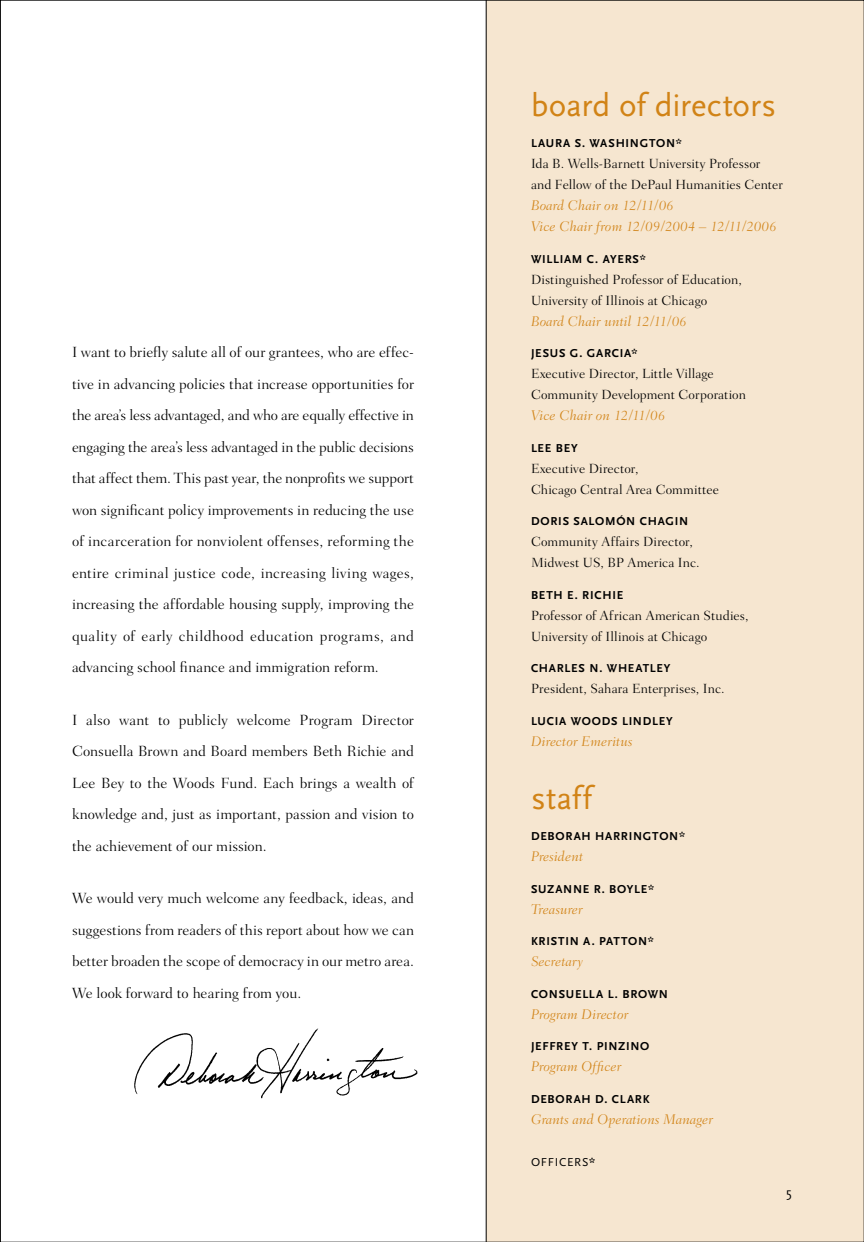
<style>
.page{position:relative;width:864px;height:1242px;background:#fff}
.page>*{position:absolute;margin:0;border:0;box-sizing:border-box;transform-origin:0 0}
.t1{font:33px "Scala Sans";letter-spacing:.005em;color:#d18316}
.t2{font:300 15px/31.5px "Fairfield LH";letter-spacing:-.005em;color:#000;text-align:justify}
.t3{font:italic 300 14.25px/21px "Fairfield LH";color:#d18316}
.t4{font:300 13.5px/21px "Fairfield LH";letter-spacing:.005em;color:#000}
.t5{font:700 12px "Scala Sans";letter-spacing:.065em;color:#000}
.t6{font:12px "Scala Sans";letter-spacing:.065em;color:#000}
.s1{font-weight:700}
</style>
<div class="page">
<div style="left:486px;top:0;width:378px;height:1242px;background:#f6e6d0"></div>
<img style="left:134px;top:1028px;width:284px;height:71px">
<hr style="left:486px;top:0;width:1px;height:1242px;background:#000">
<p class="t2" style="left:72px;top:336px;width:344px">I want to briefly salute all of our grantees, who are effec&shy;tive in advancing policies that increase opportunities for the area’s less advantaged, and who are equally effective in engaging the area’s less advantaged in the public decisions that affect them. This past year, the nonprofits we support won significant policy improvements in reducing the use of incarceration for nonviolent offenses, reforming the entire criminal justice code, increasing living wages, increasing the affordable housing supply, improving the quality of early childhood education programs, and advancing school finance and immigration reform.</p>
<p class="t2" style="left:72px;top:704px;width:344px">I also want to publicly welcome Program Director Consuella Brown and Board members Beth Richie and Lee Bey to the Woods Fund. Each brings a wealth of knowledge and, just as important, passion and vision to the achievement of our mission.</p>
<p class="t2" style="left:72px;top:882px;width:344px">We would very much welcome any feedback, ideas, and suggestions from readers of this report about how we can better broaden the scope of democracy in our metro area.<br>We look forward to hearing from you.</p>
<h1 class="t1" style="left:531px;top:87px;width:247px">board of directors</h1>
<p class="t5" style="left:531px;top:137px;width:152px">LAURA S. WASHINGTON*</p>
<p class="t4" style="left:531px;top:153px;width:253px">Ida B. Wells-Barnett University Professor and Fellow of the DePaul Humanities Center</p>
<p class="t3" style="left:531px;top:195px;width:247px">Board Chair on 12/11/06<br>Vice Chair from 12/09/2004 – 12/11/2006</p>
<p class="t5" style="left:531px;top:252px;width:116px">WILLIAM C. AYERS*</p>
<p class="t4" style="left:531px;top:269px;width:212px">Distinguished Professor of Education,<br>University of Illinois at Chicago</p>
<p class="t3" style="left:531px;top:310px;width:157px">Board Chair until 12/11/06</p>
<p class="t5" style="left:531px;top:347px;width:108px">JESUS G. GARCIA*</p>
<p class="t4" style="left:531px;top:363px;width:216px">Executive Director, Little Village<br>Community Development Corporation</p>
<p class="t3" style="left:531px;top:405px;width:136px">Vice Chair on 12/11/06</p>
<p class="t5" style="left:531px;top:441px;width:48px">LEE BEY</p>
<p class="t4" style="left:531px;top:458px;width:190px">Executive Director,<br>Chicago Central Area Committee</p>
<p class="t5" style="left:531px;top:515px;width:159px">DORIS SALOMÓN CHAGIN</p>
<p class="t4" style="left:531px;top:531px;width:170px">Community Affairs Director,<br>Midwest US, BP America Inc.</p>
<p class="t5" style="left:531px;top:588px;width:94px">BETH E. RICHIE</p>
<p class="t4" style="left:531px;top:605px;width:219px">Professor of African American Studies,<br>University of Illinois at Chicago</p>
<p class="t5" style="left:531px;top:662px;width:141px">CHARLES N . WHEATLEY</p>
<p class="t4" style="left:531px;top:678px;width:195px">President, Sahara Enterprises, Inc.</p>
<p class="t5" style="left:531px;top:714px;width:143px">LUCIA WOODS LINDLEY</p>
<p class="t3" style="left:531px;top:730px;width:103px">Director Emeritus</p>
<h1 class="t1" style="left:531px;top:780px;width:62px">staff</h1>
<p class="t5" style="left:531px;top:830px;width:156px">DEBORAH HARRINGTON*</p>
<p class="t3" style="left:531px;top:846px;width:54px">President</p>
<p class="t5" style="left:531px;top:882px;width:125px">SUZANNE R. BOYLE*</p>
<p class="t3" style="left:531px;top:898px;width:53px">Treasurer</p>
<p class="t5" style="left:531px;top:935px;width:124px">KRISTIN A. PATTON*</p>
<p class="t3" style="left:531px;top:951px;width:54px">Secretary</p>
<p class="t5" style="left:531px;top:987px;width:139px">CONSUELLA L. BROWN</p>
<p class="t3" style="left:531px;top:1003px;width:99px">Program Director</p>
<p class="t5" style="left:531px;top:1040px;width:120px">JEFFREY T. PINZINO</p>
<p class="t3" style="left:531px;top:1056px;width:92px">Program Officer</p>
<p class="t5" style="left:531px;top:1092px;width:119px">DEBORAH D. CLARK</p>
<p class="t3" style="left:531px;top:1108px;width:184px">Grants and Operations Manager</p>
<p class="t6" style="left:531px;top:1155px;width:66px">officers<span class="s1">*</span></p>
</div>
